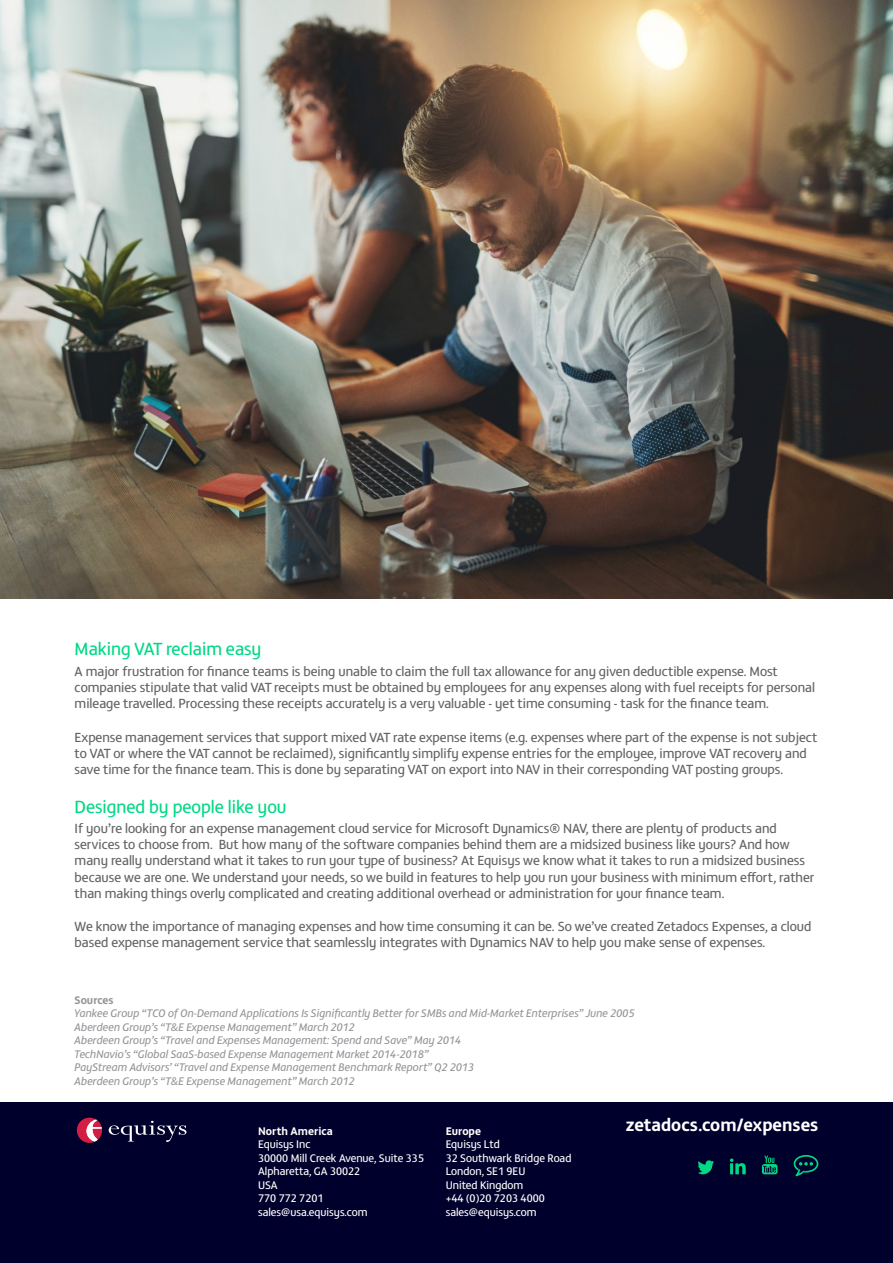
<style>
.page{position:relative;width:893px;height:1263px;background:#fff}
.page>*{position:absolute;margin:0;border:0;box-sizing:border-box;transform-origin:0 0}
.t1{font:18px "FS Matthew";color:#00d885}
.t2{font:700 18px "FS Matthew";color:#fff}
.t3{font:13.5px/16.2px "FS Matthew";color:#636366}
.t4{font:italic 11.25px "FS Matthew";color:#939598}
.t5{font:11.25px "FS Matthew";color:#fff}
.t6{font:700 11.25px "FS Matthew";color:#fff}
.t7{font:700 11.25px "FS Matthew";color:#939598}
</style>
<div class="page">
<img style="left:0;top:0;width:893px;height:598px">
<div style="left:0;top:1102px;width:893px;height:161px;background:#00002c"></div>
<svg style="left:109px;top:1121px;width:77px;height:21px"></svg>
<svg style="left:77px;top:1117px;width:25px;height:26px"></svg>
<svg style="left:698px;top:1160px;width:16px;height:15px"></svg>
<svg style="left:730px;top:1158px;width:16px;height:16px"></svg>
<svg style="left:762px;top:1156px;width:15px;height:18px"></svg>
<svg style="left:794px;top:1155px;width:24px;height:21px"></svg>
<p class="t1" style="left:75px;top:636px;width:188px">Making VAT reclaim easy</p>
<p class="t3" style="left:75px;top:662px;width:742px">A major frustration for finance teams is being unable to claim the full tax allowance for any given deductible expense. Most companies stipulate that valid VAT receipts must be obtained by employees for any expenses along with fuel receipts for personal mileage travelled. Processing these receipts accurately is a very valuable - yet time consuming - task for the finance team.</p>
<p class="t3" style="left:75px;top:728px;width:744px">Expense management services that support mixed VAT rate expense items (e.g. expenses where part of the expense is not subject to VAT or where the VAT cannot be reclaimed), significantly simplify expense entries for the employee, improve VAT recovery and save time for the finance team. This is done by separating VAT on export into NAV in their corresponding VAT posting groups.</p>
<p class="t1" style="left:75px;top:793px;width:214px">Designed by people like you</p>
<p class="t3" style="left:75px;top:819px;width:741px">If you’re looking for an expense management cloud service for Microsoft Dynamics® NAV, there are plenty of products and services to choose from. But how many of the software companies behind them are a midsized business like yours? And how many really understand what it takes to run your type of business? At Equisys we know what it takes to run a midsized business because we are one. We understand your needs, so we build in features to help you run your business with minimum effort, rather than making things overly complicated and creating additional overhead or administration for your finance team.</p>
<p class="t3" style="left:75px;top:917px;width:738px">We know the importance of managing expenses and how time consuming it can be. So we’ve created Zetadocs Expenses, a cloud based expense management service that seamlessly integrates with Dynamics NAV to help you make sense of expenses.</p>
<p class="t7" style="left:75px;top:991px;width:41px">Sources</p>
<p class="t4" style="left:75px;top:1005px;width:562px">Yankee Group “TCO of On-Demand Applications Is Significantly Better for SMBs and Mid-Market Enterprises” June 2005</p>
<p class="t4" style="left:75px;top:1018px;width:282px">Aberdeen Group’s “T&amp;E Expense Management” March 2012</p>
<p class="t4" style="left:75px;top:1032px;width:388px">Aberdeen Group’s “Travel and Expenses Management: Spend and Save” May 2014</p>
<p class="t4" style="left:75px;top:1045px;width:356px">TechNavio’s “Global SaaS-based Expense Management Market 2014-2018”</p>
<p class="t4" style="left:75px;top:1059px;width:401px">PayStream Advisors’ “Travel and Expense Management Benchmark Report” Q2 2013</p>
<p class="t4" style="left:75px;top:1072px;width:282px">Aberdeen Group’s “T&amp;E Expense Management” March 2012</p>
<p class="t6" style="left:258px;top:1121px;width:76px">North America</p>
<p class="t5" style="left:258px;top:1136px;width:54px">Equisys Inc</p>
<p class="t5" style="left:258px;top:1149px;width:168px">30000 Mill Creek Avenue, Suite 335</p>
<p class="t5" style="left:258px;top:1163px;width:104px">Alpharetta, GA 30022</p>
<p class="t5" style="left:258px;top:1176px;width:21px">USA</p>
<p class="t5" style="left:258px;top:1190px;width:67px">770 772 7201</p>
<p class="t5" style="left:258px;top:1203px;width:111px">sales@usa.equisys.com</p>
<p class="t6" style="left:446px;top:1121px;width:37px">Europe</p>
<p class="t5" style="left:446px;top:1136px;width:56px">Equisys Ltd</p>
<p class="t5" style="left:446px;top:1149px;width:127px">32 Southwark Bridge Road</p>
<p class="t5" style="left:446px;top:1163px;width:81px">London, SE1 9EU</p>
<p class="t5" style="left:446px;top:1176px;width:79px">United Kingdom</p>
<p class="t5" style="left:446px;top:1190px;width:101px">+44 (0)20 7203 4000</p>
<p class="t5" style="left:446px;top:1203px;width:93px">sales@equisys.com</p>
<p class="t2" style="left:625px;top:1110px;width:194px">zetadocs.com/expenses</p>
</div>
